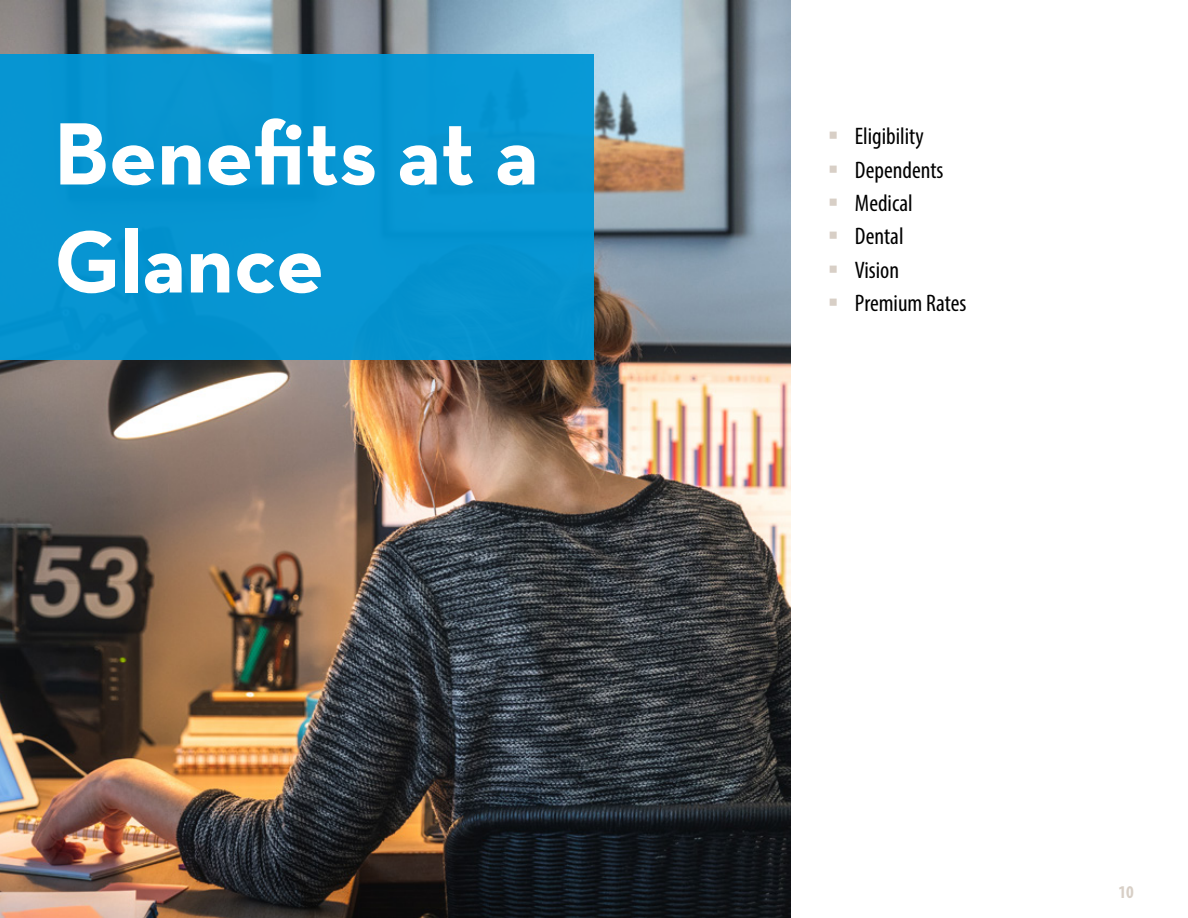
<style>
.page{position:relative;width:1188px;height:918px;background:#fff}
.page>*{position:absolute;margin:0;border:0;box-sizing:border-box;transform-origin:0 0}
.t1{font:700 90px/108px "Neutra Text";color:#fff}
.t2{font:condensed 24px/33.3px "Myriad Pro";color:#000}
.t3{font:700 condensed 18px "Myriad Pro";color:#d8cfc6}
</style>
<div class="page">
<img style="left:0;top:0;width:790px;height:918px">
<div style="left:0;top:54px;width:594px;height:306px;background:#0795d1"></div>
<h1 class="t1" style="left:54px;top:98px;width:486px">Benefits at a<br>Glance</h1>
<p class="t2" style="left:855px;top:120px;width:113px">Eligibility<br>Dependents<br>Medical<br>Dental<br>Vision<br>Premium Rates</p>
<p class="t3" style="left:1119px;top:881px;width:17px">10</p>
</div>
